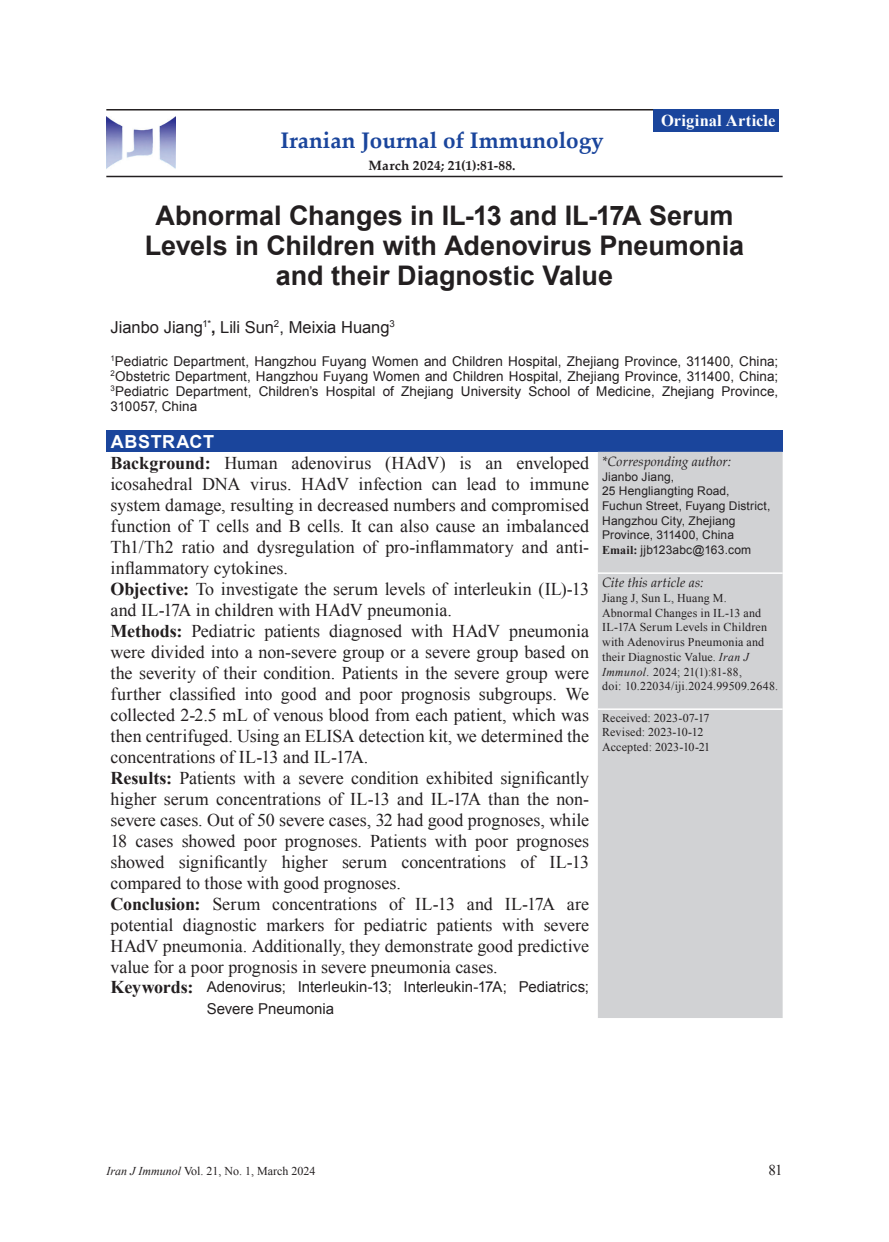
<style>
.page{position:relative;width:889px;height:1242px;background:#fff}
.page>*{position:absolute;margin:0;border:0;box-sizing:border-box;transform-origin:0 0}
.t1{font:700 27px/30px "Arial";color:#231f20;text-align:center}
.t2{font:700 22.5px "Palatino Linotype";color:#1a459c}
.t3{font:18px/21px "Times New Roman";letter-spacing:-.005em;color:#231f20}
.t4{font:700 18px "Arial";letter-spacing:.03em;color:#fff}
.t5{font:16.5px "Arial";color:#231f20}
.t6{font:700 16.5px "Times New Roman";letter-spacing:.01em;color:#fff}
.t7{font:15px/21.6px "Arial";color:#231f20}
.t8{font:15px "Times New Roman";color:#231f20}
.t9{font:13.5px/15px "Arial";letter-spacing:.005em;color:#231f20;text-align:justify}
.t10{font:italic 13.5px "Palatino Linotype";color:#231f20}
.t11{font:700 13.5px "Palatino Linotype";letter-spacing:.02em;color:#231f20}
.t12{font:12px/14.7px "Times New Roman";letter-spacing:.01em;color:#231f20}
.t13{font:12px/14.7px "Arial";letter-spacing:.01em;color:#231f20}
.s1{font-weight:700}
.s2{font-family:"Times New Roman";font-weight:700}
.s3{font-style:italic}
.s4{font-family:"Times New Roman";font-weight:700;font-size:18px}
</style>
<div class="page">
<div style="left:653px;top:109px;width:126px;height:23px;background:#1a459c"></div>
<hr style="left:106px;top:109px;width:547px;height:1px;background:#231f20">
<hr style="left:106px;top:176px;width:676px;height:1px;background:#231f20">
<div style="left:106px;top:430px;width:676px;height:22px;background:#1a459c"></div>
<div style="left:598px;top:452px;width:184px;height:566px;background:#d1d2d4"></div>
<hr style="left:598px;top:572px;width:184px;height:2px;background:#fff">
<hr style="left:598px;top:708px;width:184px;height:2px;background:#fff">
<img style="left:106px;top:117px;width:69px;height:52px">
<p class="t2" style="left:280px;top:125px;width:325px">Iranian Journal of Immunology</p>
<p class="t11" style="left:368px;top:156px;width:148px">March 2024; 21(1):81-88.</p>
<p class="t6" style="left:661px;top:109px;width:116px">Original Article</p>
<h1 class="t1" style="left:145px;top:201px;width:601px">Abnormal Changes in IL-13 and IL-17A Serum<br>Levels in Children with Adenovirus Pneumonia and their Diagnostic Value</h1>
<p class="t5" style="left:111px;top:316px;width:286px">Jianbo Jiang<sup>1*</sup><span class="s1">,</span> Lili Sun<sup>2</sup>, Meixia Huang<sup>3</sup></p>
<p class="t9" style="left:111px;top:354px;width:669px"><sup>1</sup>Pediatric Department, Hangzhou Fuyang Women and Children Hospital, Zhejiang Province, 311400, China; <sup>2</sup>Obstetric Department, Hangzhou Fuyang Women and Children Hospital, Zhejiang Province, 311400, China; <sup>3</sup>Pediatric Department, Children’s Hospital of Zhejiang University School of Medicine, Zhejiang Province, 310057, China</p>
<p class="t4" style="left:111px;top:428px;width:105px">ABSTRACT</p>
<p class="t3" style="left:111px;top:452px;width:480px"><span class="s1">Background:</span> Human adenovirus (HAdV) is an enveloped icosahedral DNA virus. HAdV infection can lead to immune system damage, resulting in decreased numbers and compromised function of T cells and B cells. It can also cause an imbalanced Th1/Th2 ratio and dysregulation of pro-inflammatory and anti&shy;inflammatory cytokines.<br><span class="s1">Objective:</span> To investigate the serum levels of interleukin (IL)-13 and IL-17A in children with HAdV pneumonia.<br><span class="s1">Methods:</span> Pediatric patients diagnosed with HAdV pneumonia were divided into a non-severe group or a severe group based on the severity of their condition. Patients in the severe group were further classified into good and poor prognosis subgroups. We collected 2-2.5 mL of venous blood from each patient, which was then centrifuged. Using an ELISA detection kit, we determined the concentrations of IL-13 and IL-17A.<br><span class="s1">Results:</span> Patients with a severe condition exhibited significantly higher serum concentrations of IL-13 and IL-17A than the non&shy;severe cases. Out of 50 severe cases, 32 had good prognoses, while 18 cases showed poor prognoses. Patients with poor prognoses showed significantly higher serum concentrations of IL-13 compared to those with good prognoses.<br><span class="s1">Conclusion:</span> Serum concentrations of IL-13 and IL-17A are potential diagnostic markers for pediatric patients with severe HAdV pneumonia. Additionally, they demonstrate good predictive value for a poor prognosis in severe pneumonia cases.</p>
<p class="t10" style="left:602px;top:452px;width:130px">*Corresponding author:</p>
<p class="t13" style="left:602px;top:469px;width:170px">Jianbo Jiang,<br>25 Hengliangting Road,<br>Fuchun Street, Fuyang District,<br>Hangzhou City, Zhejiang<br>Province, 311400, China<br><span class="s2">Email:</span> jjb123abc@163.com</p>
<p class="t10" style="left:602px;top:573px;width:103px">Cite this article as:</p>
<p class="t12" style="left:602px;top:590px;width:178px">Jiang J, Sun L, Huang M.<br>Abnormal Changes in IL-13 and<br>IL-17A Serum Levels in Children with Adenovirus Pneumonia and their Diagnostic Value. <span class="s3">Iran J<br>Immunol.</span> 2024; 21(1):81-88,<br>doi: 10.22034/iji.2024.99509.2648.</p>
<p class="t12" style="left:602px;top:710px;width:110px">Received: 2023-07-17<br>Revised: 2023-10-12<br>Accepted: 2023-10-21</p>
<p class="t7" style="left:207px;top:976px;width:384px;text-indent:-96px"><span class="s4">Keywords:</span> Adenovirus; Interleukin-13; Interleukin-17A; Pediatrics;<br>Severe Pneumonia</p>
<p class="t12" style="left:106px;top:1163px;width:211px"><span class="s3">Iran J Immunol</span> Vol. 21, No. 1, March 2024</p>
<p class="t8" style="left:768px;top:1159px;width:16px">81</p>
</div>
